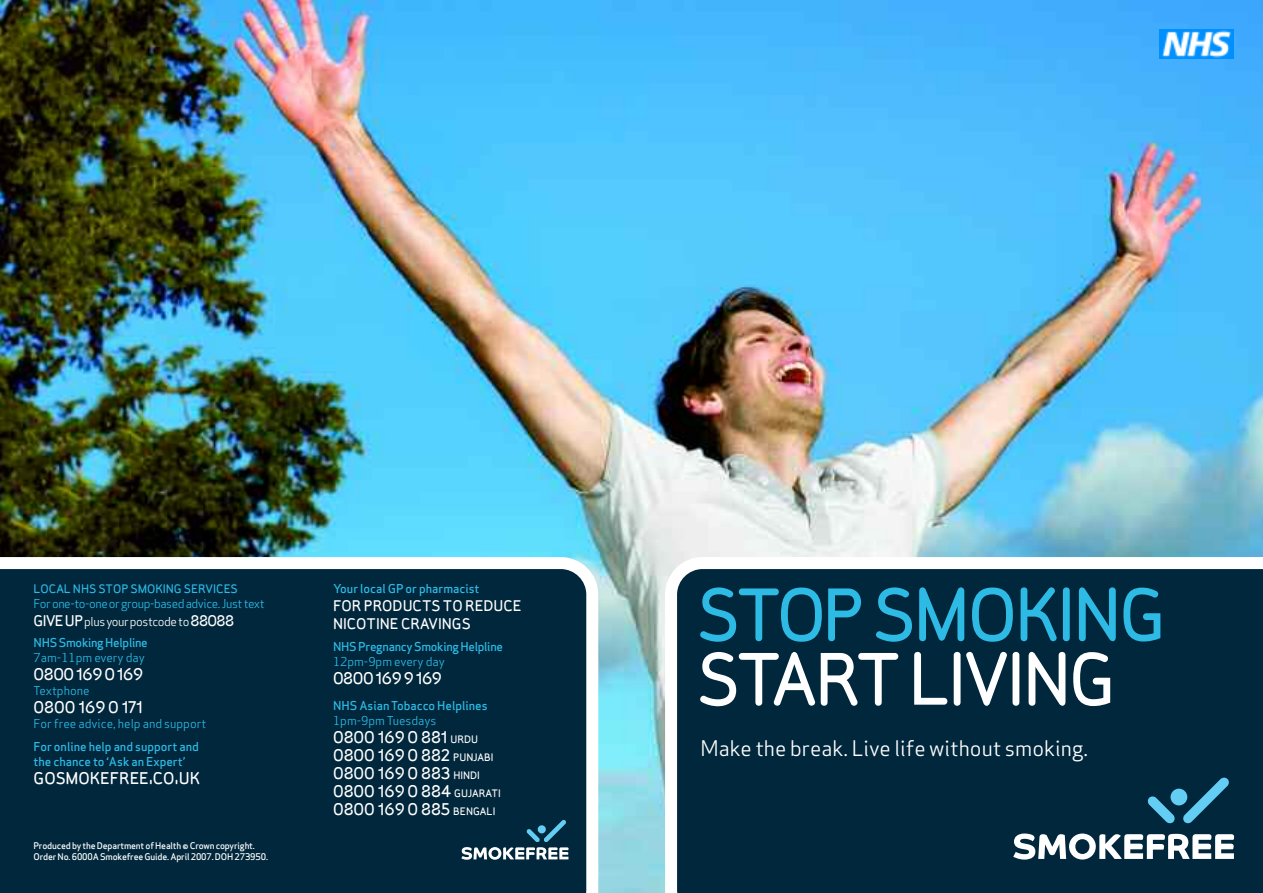
<style>
.page{position:relative;width:1263px;height:893px;background:#fff}
.page>*{position:absolute;margin:0;border:0;box-sizing:border-box;transform-origin:0 0}
.t1{font:500 72px "Sylvia";letter-spacing:-.035em;color:#2dbae5}
.t2{font:500 72px "Sylvia";letter-spacing:-.03em;color:#fff}
.t3{font:21px "Apex Sans Book T";color:#fff}
.t4{font:500 16.5px/18px "Sylvia";color:#fff}
.t5{font:500 16.5px "Sylvia";letter-spacing:-.025em;color:#fff}
.t6{font:500 15px/18px "Sylvia";color:#fff}
.t7{font:12px/15px "Apex Sans Medium T";color:#2dbae5}
.t8{font:12px "Apex Sans Book T";color:#2dbae5}
.t9{font:12px/18px "Apex Sans Book T";letter-spacing:-.035em;color:#2dbae5}
.t10{font:12px "Apex Sans Medium T";letter-spacing:-.025em;color:#2dbae5}
.t11{font:500 12px "Sylvia";color:#2dbae5}
.t12{font:9px/10.5px "Apex Sans Medium T";letter-spacing:-.02em;color:#fff}
.s1{font-family:"Sylvia";font-weight:500;font-size:15px;color:#fff}
.s2{color:#fff}
.s3{font-size:10.5px}
</style>
<div class="page">
<img style="left:0;top:0;width:1263px;height:893px">
<img style="left:1159px;top:30px;width:75px;height:29px">
<div style="left:665px;top:557px;width:598px;height:336px;background:#00273c"></div>
<svg style="left:1147px;top:796px;width:28px;height:28px"></svg>
<div style="left:1170px;top:789px;width:17px;height:16px;background:#63cdf3;border-radius:50%"></div>
<svg style="left:1183px;top:777px;width:46px;height:47px;background:#1c566f"></svg>
<svg style="left:1013px;top:833px;width:221px;height:27px"></svg>
<div style="left:0;top:557px;width:598px;height:336px;background:#00273c"></div>
<svg style="left:461px;top:820px;width:108px;height:40px;background:#325669"></svg>
<p class="t11" style="left:34px;top:584px;width:206px">LOCAL NHS STOP SMOKING SERVICES</p>
<p class="t9" style="left:34px;top:595px;width:233px">For one-to-one or group-based advice. Just text<br><span class="s1">GIVE UP</span><span class="s2">plus your postcode to</span> <span class="s1">88088</span></p>
<p class="t10" style="left:34px;top:635px;width:116px">NHS Smoking Helpline</p>
<p class="t8" style="left:34px;top:650px;width:113px">7am-11pm every day</p>
<p class="t5" style="left:34px;top:668px;width:111px">0800 169 0 169</p>
<p class="t8" style="left:34px;top:683px;width:58px">Textphone</p>
<p class="t4" style="left:34px;top:700px;width:111px">0800 169 0 171</p>
<p class="t8" style="left:34px;top:716px;width:174px">For free advice, help and support</p>
<p class="t7" style="left:34px;top:739px;width:167px">For online help and support and the chance to ‘Ask an Expert’</p>
<p class="t4" style="left:34px;top:770px;width:168px">GOSMOKEFREE.CO.UK</p>
<p class="t12" style="left:33px;top:841px;width:236px">Produced by the Department of Health © Crown copyright.<br>Order No. 6000A Smokefree Guide. April 2007. DOH 273950.</p>
<p class="t7" style="left:333px;top:580px;width:148px">Your local GP or pharmacist</p>
<p class="t6" style="left:333px;top:598px;width:190px">FOR PRODUCTS TO REDUCE<br>NICOTINE CRAVINGS</p>
<p class="t10" style="left:333px;top:639px;width:171px">NHS Pregnancy Smoking Helpline</p>
<p class="t8" style="left:333px;top:654px;width:113px">12pm-9pm every day</p>
<p class="t5" style="left:333px;top:672px;width:110px">0800 169 9 169</p>
<p class="t7" style="left:333px;top:697px;width:156px">NHS Asian Tobacco Helplines</p>
<p class="t8" style="left:333px;top:712px;width:105px">1pm-9pm Tuesdays</p>
<p class="t4" style="left:333px;top:729px;width:169px">0800 169 0 881 <span class="s3">URDU<br></span>0800 169 0 882 <span class="s3">PUNJABI<br></span>0800 169 0 883 <span class="s3">HINDI<br></span>0800 169 0 884 <span class="s3">GUJARATI<br></span>0800 169 0 885 <span class="s3">BENGALI</span></p>
<h1 class="t1" style="left:697px;top:588px;width:471px">STOP SMOKING</h1>
<h1 class="t2" style="left:697px;top:653px;width:421px">START LIVING</h1>
<p class="t3" style="left:700px;top:735px;width:389px">Make the break. Live life without smoking.</p>
</div>
